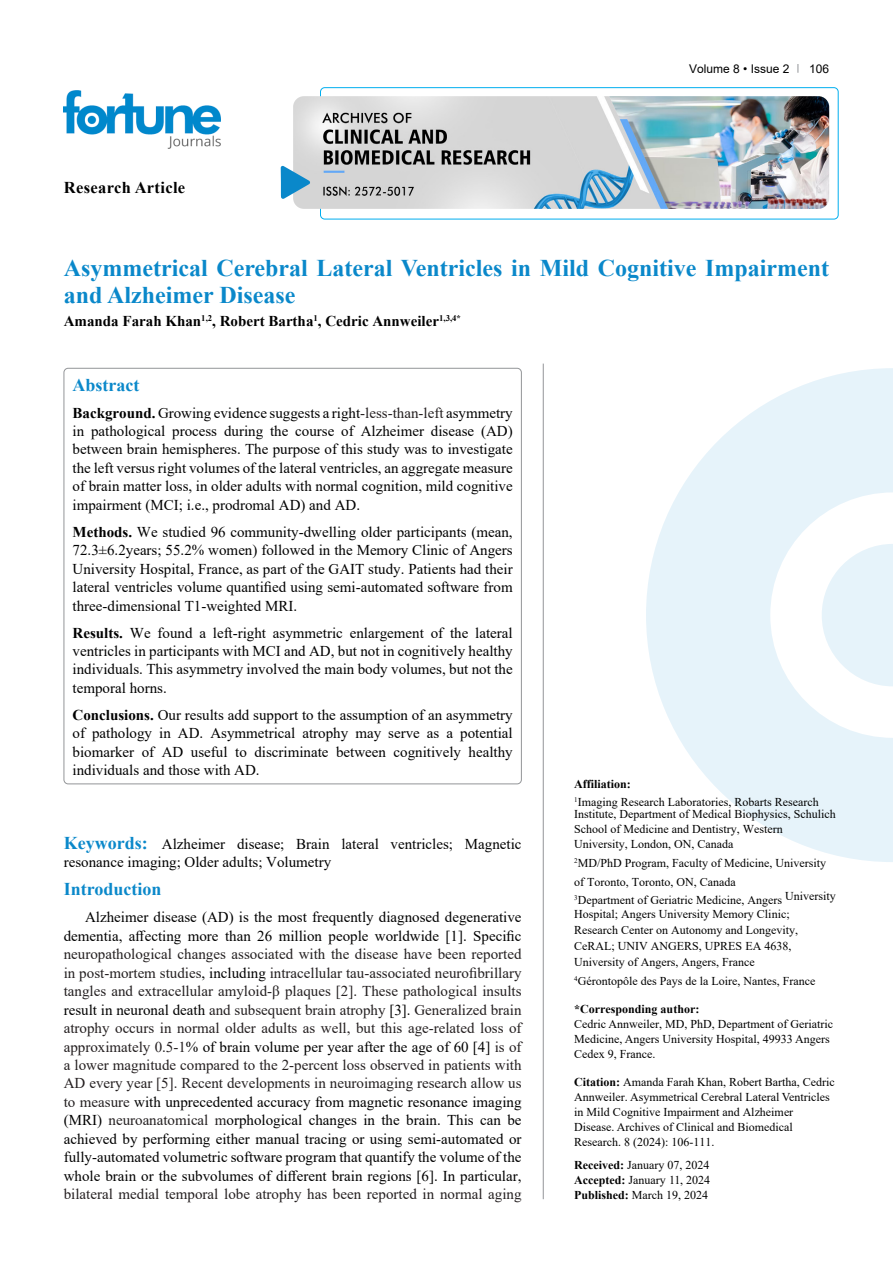
<style>
.page{position:relative;width:893px;height:1263px;background:#fff}
.page>*{position:absolute;margin:0;border:0;box-sizing:border-box;transform-origin:0 0}
.t1{font:700 24px/27px "Times New Roman";color:#0a88ca}
.t2{font:700 18px "Times New Roman";color:#0a88ca}
.t3{font:700 16.5px "Times New Roman";letter-spacing:.02em;color:#000}
.t4{font:15px/18.5px "Times New Roman";color:#000;text-align:justify}
.t5{font:15px "Times New Roman";color:#241f20}
.t6{font:700 15px "Times New Roman";color:#000}
.t7{font:12px/15px "Times New Roman";color:#000}
.t8{font:700 12px "Times New Roman";color:#000}
.t9{font:12px "Arial";color:#000}
.s1{font-weight:700}
.s2{color:#241f20}
.s3{font-weight:700;font-size:18px;color:#0a88ca}
.s4{color:#231f20}
</style>
<div class="page">
<div style="left:320px;top:87px;width:518px;height:132px;border:1px solid #00aeef;border-radius:4px"></div>
<img style="left:64px;top:90px;width:157px;height:59px">
<img style="left:293px;top:96px;width:536px;height:113px">
<svg style="left:281px;top:166px;width:29px;height:33px"></svg>
<hr style="left:543px;top:364px;width:1px;height:835px;background:#939598">
<svg style="left:646px;top:368px;width:247px;height:494px;fill:#e6f3fa"></svg>
<svg style="left:822px;top:544px;width:71px;height:142px"></svg>
<p class="t3" style="left:64px;top:175px;width:123px">Research Article</p>
<p class="t9" style="left:689px;top:60px;width:102px">Volume 8 • Issue 2</p>
<p class="t9" style="left:809px;top:60px;width:22px">106</p>
<h1 class="t1" style="left:64px;top:254px;width:767px">Asymmetrical Cerebral Lateral Ventricles in Mild Cognitive Impairment and Alzheimer Disease</h1>
<p class="t6" style="left:64px;top:310px;width:399px">Amanda Farah Khan<sup>1,2</sup>, Robert Bartha<sup>1</sup>, Cedric Annweiler<sup>1,3,4*</sup></p>
<p class="t2" style="left:73px;top:372px;width:68px">Abstract</p>
<p class="t4" style="left:73px;top:403px;width:442px"><span class="s1">Background.</span> Growing evidence suggests a right<span class="s2">-less-than-left</span> asymmetry in pathological process during the course of Alzheimer disease (AD) between brain hemispheres. The purpose of this study was to investigate the left versus right volumes of the lateral ventricles, an aggregate measure of brain matter loss, in older adults with normal cognition, mild cognitive impairment (MCI; i.e., prodromal AD) and AD.</p>
<p class="t4" style="left:73px;top:522px;width:442px"><span class="s1">Methods.</span> We studied 96 community-dwelling older participants (mean, 72.3±6.2years; 55.2% women) followed in the Memory Clinic of Angers University Hospital, France, as part of the GAIT study. Patients had their lateral ventricles volume quantified using semi-automated software from three-dimensional T1-weighted MRI.</p>
<p class="t4" style="left:73px;top:623px;width:442px"><span class="s1">Results.</span> We found a left-right asymmetric enlargement of the lateral ventricles in participants with MCI and AD, but not in cognitively healthy individuals. This asymmetry involved the main body volumes, but not the temporal horns.</p>
<p class="t4" style="left:73px;top:705px;width:442px"><span class="s1">Conclusions.</span> Our results add support to the assumption of an asymmetry of pathology in AD. Asymmetrical atrophy may serve as a potential biomarker of AD useful to discriminate between cognitively healthy individuals and those with AD.</p>
<p class="t4" style="left:64px;top:834px;width:459px"><span class="s3">Keywords:</span> Alzheimer disease; Brain lateral ventricles; Magnetic resonance imaging; Older adults; Volumetry</p>
<p class="t2" style="left:64px;top:876px;width:99px">Introduction</p>
<p class="t4" style="left:64px;top:908px;width:459px;text-align:right">Alzheimer disease (AD) is the most frequently diagnosed degenerative dementia, affecting more than 26 million people worldwide [1]. Specific</p>
<p class="t4" style="left:64px;top:944px;width:459px"><span class="s4">neuropathological changes associated with the disease have been reported in post-mortem studies</span>, including <span class="s4">intracellular tau-associated neurofibrillary tangles and extracellular amyloid-β plaques [2]. These pathological insults </span>result in neuronal death <span class="s4">and subsequent brain atrophy</span> [3]. <span class="s2">Generalized brain atrophy occurs in normal older adults as well, but this age-related loss of approximately 0.5-1</span>% of brain volume per year after the age of 60 [4] <span class="s2">is of a lower magnitude compared to the 2-percent loss observed in patients with AD every year [5].</span> <span class="s4">Recent developments in neuroimaging research allow us to measure</span> with unprecedented accuracy from magnetic resonance imaging (MRI) <span class="s4">neuroanatomical m</span>orphological changes in the brain. This can be achieved by performing either manual tracing or using semi-automated or fully-automated volumetric software program that quantify the volume of the whole brain or the subvolumes of different brain regions [6]. In particular,</p>
<p class="t5" style="left:64px;top:1183px;width:459px">bilateral medial temporal lobe atrophy has been reported in normal aging</p>
<p class="t7" style="left:574px;top:774px;width:246px;line-height:18.5px"><span class="s1">Affiliation:<br></span><sup>1</sup>Imaging Research Laboratories, Robarts Research</p>
<p class="t7" style="left:574px;top:806px;width:263px">Institute, Department of Medical Biophysics, Schulich<br>School of Medicine and Dentistry, Western<br>University, London, ON, Canada</p>
<p class="t7" style="left:574px;top:853px;width:263px;line-height:18.8px"><sup>2</sup>MD/PhD Program, Faculty of Medicine, University of Toronto, Toronto, ON, Canada<br><sup>3</sup>Department of Geriatric Medicine, Angers University</p>
<p class="t7" style="left:574px;top:905px;width:225px;line-height:16px">Hospital; Angers University Memory Clinic; Research Center on Autonomy and Longevity, CeRAL; UNIV ANGERS, UPRES EA 4638, University of Angers, Angers, France</p>
<p class="t7" style="left:574px;top:973px;width:243px"><sup>4</sup>Gérontopôle des Pays de la Loire, Nantes, France</p>
<p class="t8" style="left:574px;top:1000px;width:127px">*Corresponding author:</p>
<p class="t7" style="left:574px;top:1016px;width:260px">Cedric Annweiler, MD, PhD, Department of Geriatric<br>Medicine, Angers University Hospital, 49933 Angers<br>Cedex 9, France.</p>
<p class="t7" style="left:574px;top:1074px;width:262px"><span class="s1">Citation:</span> Amanda Farah Khan, Robert Bartha, Cedric Annweiler. Asymmetrical Cerebral Lateral Ventricles in Mild Cognitive Impairment and Alzheimer Disease. Archives of Clinical and Biomedical Research. 8 (2024): 106-111.</p>
<p class="t7" style="left:574px;top:1157px;width:138px;text-align:justify"><span class="s1">Received:</span> January 07, 2024<br><span class="s1">Accepted:</span> January 11, 2024<br><span class="s1">Published:</span> March 19, 2024</p>
</div>
